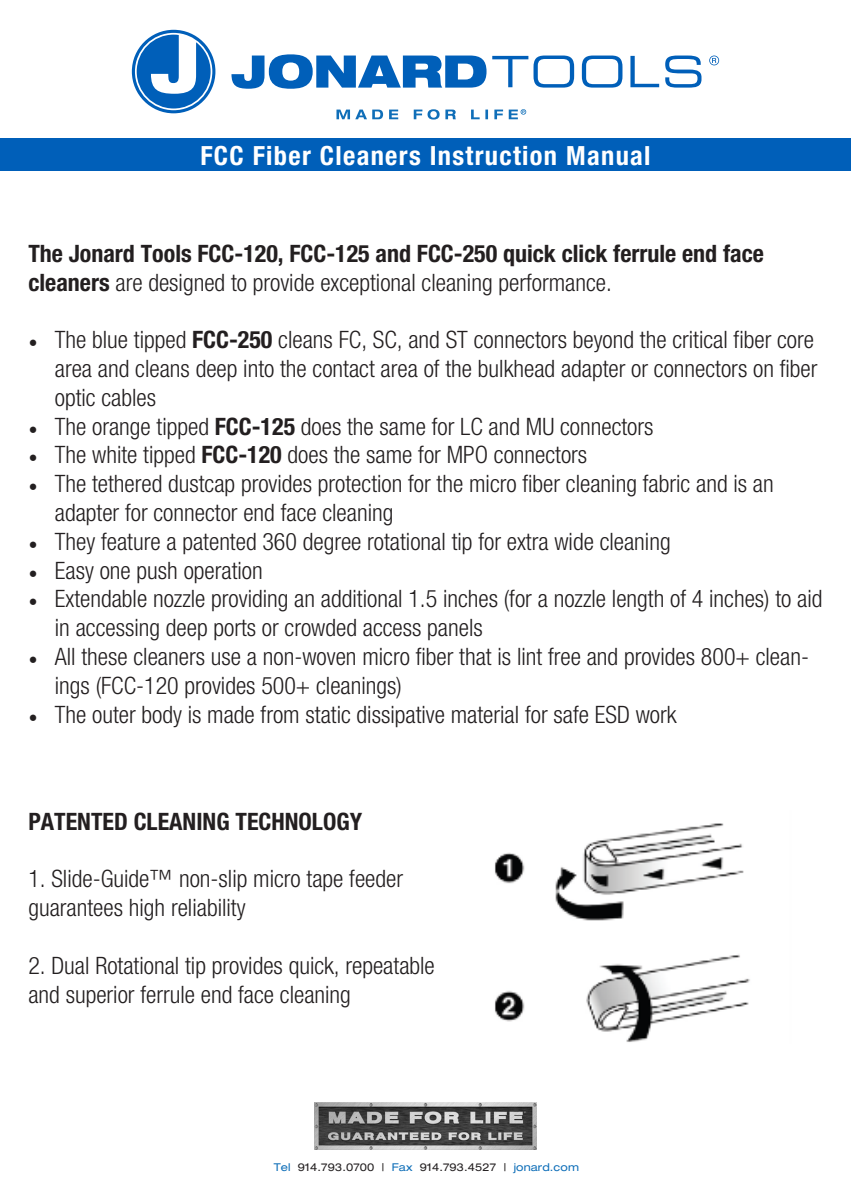
<style>
.page{position:relative;width:851px;height:1191px;background:#fff}
.page>*{position:absolute;margin:0;border:0;box-sizing:border-box;transform-origin:0 0}
.t1{font:700 condensed 26.4px "Helvetica Neue";letter-spacing:.05em;color:#fff}
.t2{font:300 condensed 24px/28.8px "Helvetica Neue";color:#231f20}
.t3{font:700 condensed 24px/28.8px "Helvetica Neue";color:#231f20}
.t4{font:expanded 10.8px "Helvetica Neue";letter-spacing:.01em;color:#231f20}
.s1{font-weight:300}
.s2{font-family:"Minion Pro";font-weight:400;font-stretch:normal}
.s3{font-weight:700}
.s4{color:#0e6eb8}
</style>
<div class="page">
<div style="left:0;top:138px;width:850px;height:33px;background:#005fb9"></div>
<svg style="left:336px;top:109px;width:190px;height:11px"></svg>
<img style="left:494px;top:823px;width:256px;height:219px">
<svg style="left:709px;top:56px;width:10px;height:9px"></svg>
<svg style="left:231px;top:54px;width:255px;height:35px"></svg>
<svg style="left:492px;top:56px;width:82px;height:32px"></svg>
<svg style="left:581px;top:56px;width:41px;height:32px"></svg>
<svg style="left:630px;top:56px;width:29px;height:31px"></svg>
<svg style="left:665px;top:56px;width:36px;height:32px"></svg>
<svg style="left:132px;top:30px;width:83px;height:83px"></svg>
<img style="left:314px;top:1102px;width:222px;height:47px">
<p class="t1" style="left:200px;top:139px;width:451px">FCC Fiber Cleaners Instruction Manual</p>
<p class="t3" style="left:28px;top:238px;width:737px">The Jonard Tools FCC-120, FCC-125 and FCC-250 quick click ferrule end face cleaners <span class="s1">are designed to provide exceptional cleaning performance.</span></p>
<p class="t2" style="left:55px;top:325px;width:764px;text-indent:-26px"><span class="s2">•</span> The blue tipped <span class="s3">FCC-250</span> cleans FC, SC, and ST connectors beyond the critical fiber core area and cleans deep into the contact area of the bulkhead adapter or connectors on fiber optic cables</p>
<p class="t2" style="left:28px;top:411px;width:626px"><span class="s2">•</span> The orange tipped <span class="s3">FCC-125</span> does the same for LC and MU connectors</p>
<p class="t2" style="left:28px;top:440px;width:560px"><span class="s2">•</span> The white tipped <span class="s3">FCC-120</span> does the same for MPO connectors</p>
<p class="t2" style="left:55px;top:469px;width:720px;text-indent:-26px"><span class="s2">•</span> The tethered dustcap provides protection for the micro fiber cleaning fabric and is an adapter for connector end face cleaning</p>
<p class="t2" style="left:28px;top:527px;width:643px"><span class="s2">•</span> They feature a patented 360 degree rotational tip for extra wide cleaning</p>
<p class="t2" style="left:28px;top:555px;width:236px"><span class="s2">•</span> Easy one push operation</p>
<p class="t2" style="left:55px;top:584px;width:769px;text-indent:-26px"><span class="s2">•</span> Extendable nozzle providing an additional 1.5 inches (for a nozzle length of 4 inches) to aid in accessing deep ports or crowded access panels</p>
<p class="t2" style="left:55px;top:642px;width:755px;text-indent:-26px"><span class="s2">•</span> All these cleaners use a non-woven micro fiber that is lint free and provides 800+ clean&shy;ings (FCC-120 provides 500+ cleanings)</p>
<p class="t2" style="left:28px;top:699px;width:649px"><span class="s2">•</span> The outer body is made from static dissipative material for safe ESD work</p>
<p class="t3" style="left:28px;top:806px;width:335px">PATENTED CLEANING TECHNOLOGY</p>
<p class="t2" style="left:28px;top:864px;width:376px">1. Slide-Guide™ non-slip micro tape feeder guarantees high reliability</p>
<p class="t2" style="left:28px;top:950px;width:408px">2. Dual Rotational tip provides quick, repeatable and superior ferrule end face cleaning</p>
<p class="t4" style="left:273px;top:1160px;width:307px"><span class="s4">Tel</span> 914.793.0700 | <span class="s4">Fax</span> 914.793.4527 | <span class="s4">jonard.com</span></p>
</div>
